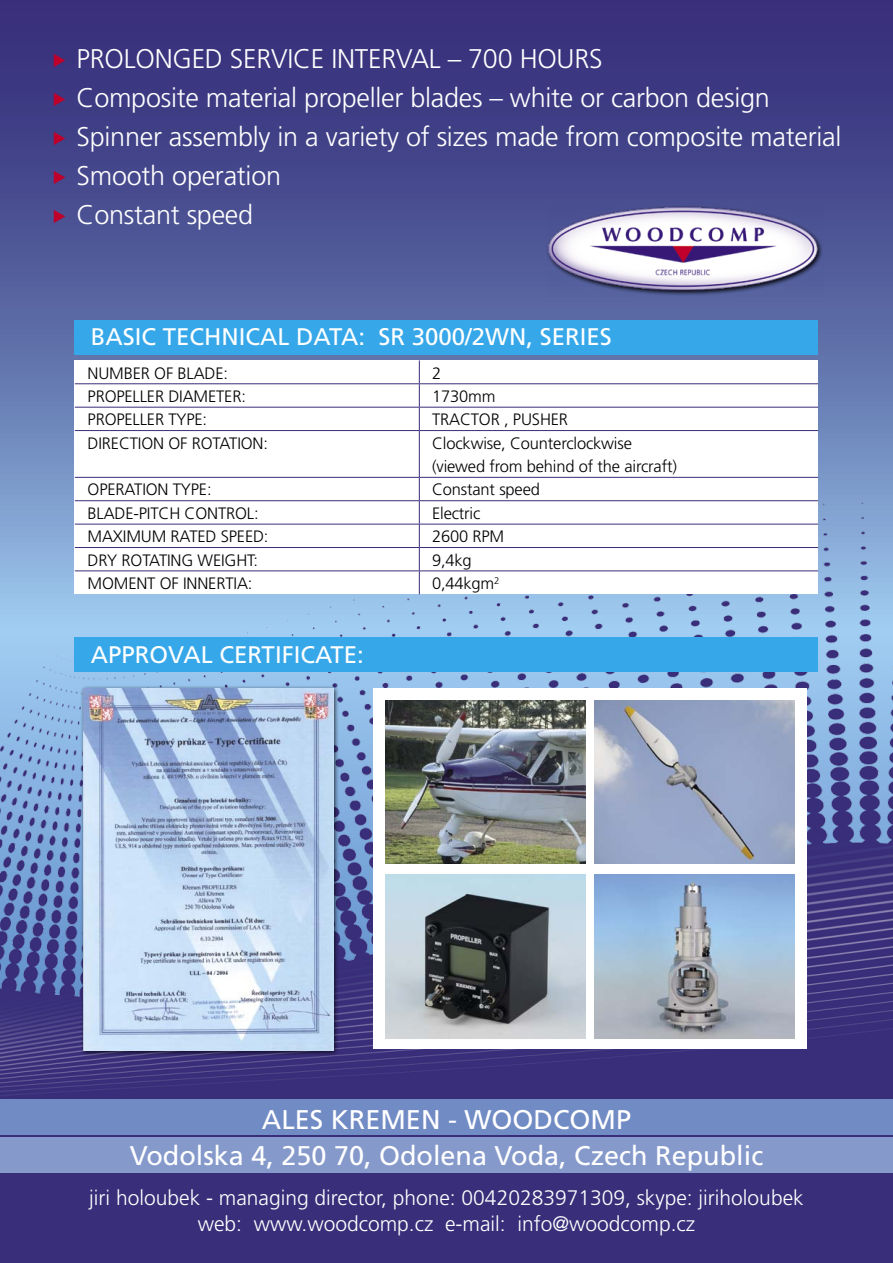
<style>
.page{position:relative;width:893px;height:1263px;background:#fff}
.page>*{position:absolute;margin:0;border:0;box-sizing:border-box;transform-origin:0 0}
.t1{font:300 27px/39px "Frutiger CE";letter-spacing:-.01em;color:#fff}
.t2{font:27px/36px "Frutiger CE";color:#fff}
.t3{font:24px "Frutiger CE";color:#fff}
.t4{font:300 21px/25.2px "Frutiger CE";color:#fff;text-align:center}
.t5{font:300 16.5px/23.4px "Frutiger CE";letter-spacing:-.01em;color:#000}
</style>
<div class="page">
<img style="left:0;top:0;width:893px;height:1263px">
<div style="left:0;top:1099px;width:893px;height:35px;background:#718bc4"></div>
<div style="left:0;top:1137px;width:893px;height:36px;background:#8599cb"></div>
<div style="left:75px;top:320px;width:743px;height:34px;background:#36a7e9"></div>
<div style="left:75px;top:360px;width:743px;height:234px;background:#fff"></div>
<hr style="left:75px;top:383px;width:344px;height:1px;background:#392d7a">
<hr style="left:419px;top:383px;width:399px;height:1px;background:#392d7a">
<hr style="left:75px;top:407px;width:344px;height:1px;background:#392d7a">
<hr style="left:419px;top:407px;width:399px;height:1px;background:#392d7a">
<hr style="left:75px;top:430px;width:344px;height:1px;background:#392d7a">
<hr style="left:419px;top:430px;width:399px;height:1px;background:#392d7a">
<hr style="left:75px;top:477px;width:344px;height:1px;background:#392d7a">
<hr style="left:419px;top:477px;width:399px;height:1px;background:#392d7a">
<hr style="left:75px;top:500px;width:344px;height:1px;background:#392d7a">
<hr style="left:419px;top:500px;width:399px;height:1px;background:#392d7a">
<hr style="left:75px;top:524px;width:344px;height:1px;background:#392d7a">
<hr style="left:419px;top:524px;width:399px;height:1px;background:#392d7a">
<hr style="left:75px;top:547px;width:344px;height:1px;background:#392d7a">
<hr style="left:419px;top:547px;width:399px;height:1px;background:#392d7a">
<hr style="left:75px;top:570px;width:344px;height:1px;background:#392d7a">
<hr style="left:419px;top:570px;width:399px;height:1px;background:#392d7a">
<svg style="left:419px;top:360px;width:1px;height:234px"></svg>
<div style="left:75px;top:637px;width:743px;height:34px;background:#36a7e9"></div>
<div style="left:80px;top:685px;width:259px;height:371px;background:#000;opacity:.75"></div>
<img style="left:84px;top:689px;width:249px;height:361px">
<div style="left:373px;top:689px;width:433px;height:360px;background:#fff"></div>
<img style="left:385px;top:701px;width:200px;height:163px">
<img style="left:594px;top:701px;width:200px;height:163px">
<img style="left:385px;top:875px;width:200px;height:163px">
<img style="left:594px;top:875px;width:200px;height:163px">
<svg style="left:546px;top:205px;width:277px;height:91px;background:#4e5793"></svg>
<img style="left:549px;top:207px;width:269px;height:85px">
<svg style="left:54px;top:54px;width:35px;height:15px"></svg>
<svg style="left:54px;top:93px;width:12px;height:13px"></svg>
<svg style="left:54px;top:132px;width:12px;height:13px"></svg>
<svg style="left:54px;top:171px;width:12px;height:13px"></svg>
<svg style="left:54px;top:210px;width:12px;height:13px"></svg>
<h1 class="t1" style="left:68px;top:39px;width:775px;text-indent:380px">– 700 HOURS<br>Composite material propeller blades – white or carbon design Spinner assembly in a variety of sizes made from composite material Smooth operation<br>C onstant speed</h1>
<h1 class="t1" style="left:77px;top:39px;width:17px">PROLON</h1>
<h1 class="t1" style="left:172px;top:39px;width:72px">GED SERVICE</h1>
<h1 class="t1" style="left:331px;top:39px;width:15px">INTERVAL</h1>
<h2 class="t3" style="left:91px;top:323px;width:462px">BASIC TECHNICAL DATA: SR 3000/2WN, SERIES</h2>
<p class="t5" style="left:88px;top:361px;width:142px">Number of blade:</p>
<p class="t5" style="left:432px;top:361px;width:11px">2</p>
<p class="t5" style="left:88px;top:384px;width:160px">Propeller diameter:</p>
<p class="t5" style="left:432px;top:384px;width:65px">1730mm</p>
<p class="t5" style="left:88px;top:408px;width:121px">Propeller type:</p>
<p class="t5" style="left:432px;top:408px;width:137px">Tractor , Pusher</p>
<p class="t5" style="left:88px;top:431px;width:182px">Direction of rotation:</p>
<p class="t5" style="left:432px;top:431px;width:246px">Clockwise, Counterclockwise (viewed from behind of the aircraft)</p>
<p class="t5" style="left:88px;top:478px;width:125px">Operation type:</p>
<p class="t5" style="left:432px;top:478px;width:109px">Constant speed</p>
<p class="t5" style="left:88px;top:501px;width:173px">Blade-pitch control:</p>
<p class="t5" style="left:432px;top:501px;width:50px">Electric</p>
<p class="t5" style="left:88px;top:525px;width:182px">Maximum rated speed:</p>
<p class="t5" style="left:432px;top:525px;width:52px">2600 RPM</p>
<p class="t5" style="left:88px;top:548px;width:172px">Dry rotating weig ht:</p>
<p class="t5" style="left:432px;top:548px;width:41px">9,4kg</p>
<p class="t5" style="left:88px;top:571px;width:166px">moment of innertia:</p>
<p class="t5" style="left:432px;top:571px;width:69px">0,44kgm<sup>2</sup></p>
<h2 class="t3" style="left:91px;top:641px;width:93px">APPROVAL</h2>
<h2 class="t3" style="left:219px;top:641px;width:13px">CERTI</h2>
<h2 class="t3" style="left:282px;top:641px;width:25px">FICATE</h2>
<h2 class="t3" style="left:357px;top:641px;width:8px">:</h2>
<h1 class="t2" style="left:130px;top:1101px;width:635px;text-indent:201px">KREMEN - WOODCOMP<br>VODOLSKA 4, 250 70, ODOLENA VODA, CZECH REPUBLIC</h1>
<p class="t4" style="left:89px;top:1185px;width:716px">jiri holoubek - managing director, phone: 00420283971309, skype: jiriholoubek web: www.woodcomp.cz e-mail: info@woodcomp.cz</p>
<h1 class="t2" style="left:262px;top:1101px;width:16px">ALES</h1>
</div>
